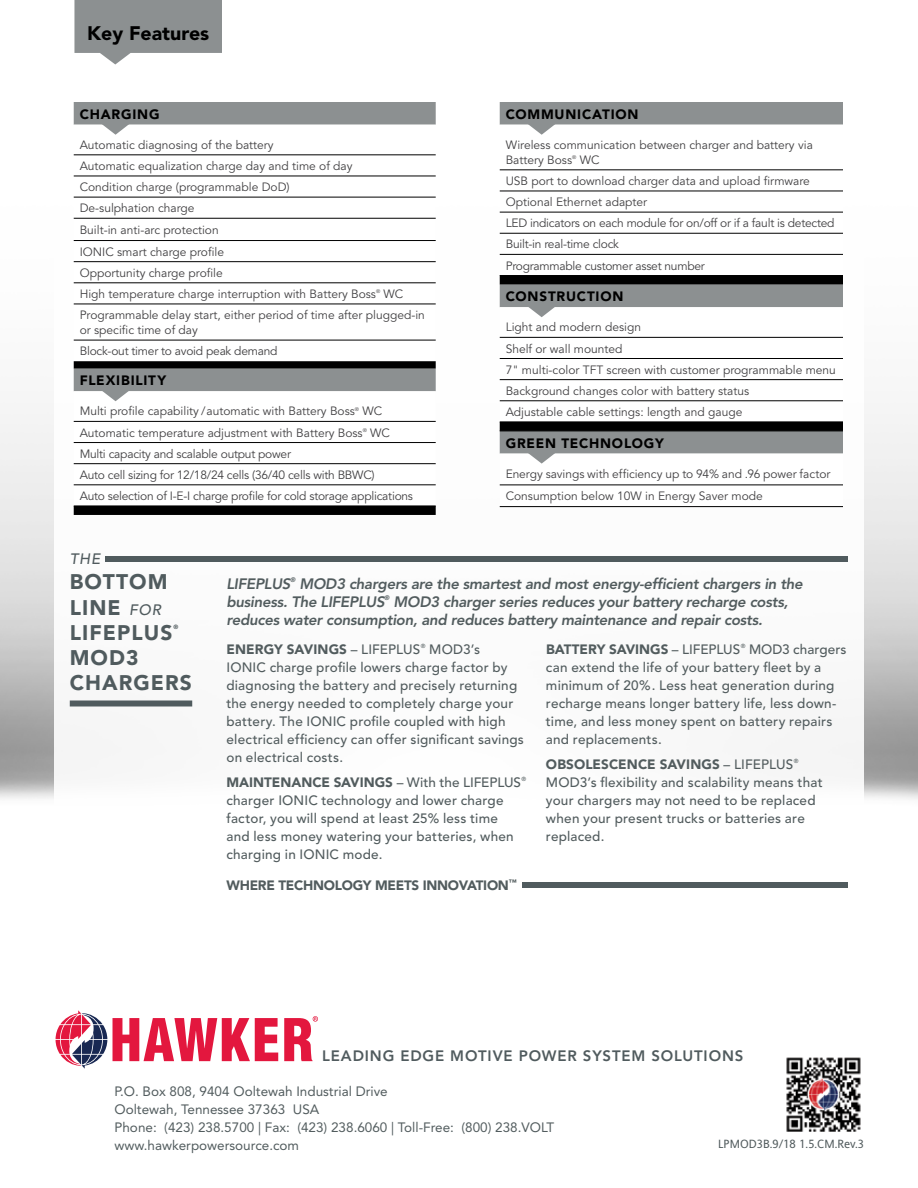
<style>
.page{position:relative;width:918px;height:1188px;background:#fff}
.page>*{position:absolute;margin:0;border:0;box-sizing:border-box;transform-origin:0 0}
.t1{font:900 21px/25.2px "Avenir";letter-spacing:.05em;color:#505b5e}
.t2{font:900 19.5px "Avenir";color:#000}
.t3{font:italic 800 15px/18px "Avenir";letter-spacing:-.02em;color:#525c5e}
.t4{font:800 15px "Avenir";letter-spacing:.055em;color:#505b5e}
.t5{font:italic 500 15px "Avenir";color:#505b5e}
.t6{font:500 13.5px/18px "Avenir";letter-spacing:.015em;color:#525c5e}
.t7{font:13.5px/18px "Avenir";color:#525c5e}
.t8{font:900 13.5px "Avenir";letter-spacing:-.005em;color:#525c5e}
.t9{font:900 13.5px "Avenir";letter-spacing:.06em;color:#000}
.t10{font:12px/21.3px "Avenir";color:#414042}
.t11{font:12px/21.1px "Avenir";letter-spacing:-.02em;color:#414042}
.t12{font:12px "Invensys Andale CE";color:#525c5e}
.t13{font:italic 800 6.6px "Avenir";color:#525c5e}
.t14{font:900 6.15px "Avenir";color:#505b5e}
.t15{font:500 5.85px "Avenir";color:#525c5e}
.t16{font:5.25px "Avenir";color:#414042}
.s1{font-weight:500;font-style:italic;font-size:15px}
.s2{font-weight:500}
</style>
<div class="page">
<svg style="left:56px;top:1010px;width:262px;height:59px"></svg>
<img style="left:786px;top:1057px;width:75px;height:75px">
<svg style="left:74px;top:0;width:148px;height:64px"></svg>
<div style="left:500px;top:102px;width:343px;height:23px;background:#8c9091"></div>
<svg style="left:500px;top:169px;width:343px;height:316px"></svg>
<svg style="left:500px;top:276px;width:343px;height:155px"></svg>
<hr style="left:500px;top:170px;width:343px;height:1px;background:#000">
<hr style="left:500px;top:191px;width:343px;height:1px;background:#000">
<hr style="left:500px;top:212px;width:343px;height:1px;background:#000">
<hr style="left:500px;top:233px;width:343px;height:1px;background:#000">
<hr style="left:500px;top:254px;width:343px;height:1px;background:#000">
<hr style="left:500px;top:275px;width:343px;height:1px;background:#000">
<hr style="left:500px;top:401px;width:343px;height:1px;background:#000">
<hr style="left:500px;top:422px;width:343px;height:1px;background:#000">
<hr style="left:500px;top:431px;width:343px;height:1px;background:#000">
<hr style="left:500px;top:485px;width:343px;height:1px;background:#000">
<hr style="left:500px;top:506px;width:343px;height:1px;background:#000">
<hr style="left:500px;top:462px;width:343px;height:1px;background:#fff">
<svg style="left:526px;top:123px;width:31px;height:12px"></svg>
<svg style="left:500px;top:306px;width:343px;height:95px"></svg>
<svg style="left:526px;top:452px;width:31px;height:12px"></svg>
<div style="left:74px;top:102px;width:362px;height:23px;background:#8c9091"></div>
<svg style="left:74px;top:154px;width:362px;height:186px"></svg>
<svg style="left:74px;top:361px;width:362px;height:154px"></svg>
<hr style="left:74px;top:155px;width:362px;height:1px;background:#000">
<hr style="left:74px;top:176px;width:362px;height:1px;background:#000">
<hr style="left:74px;top:197px;width:362px;height:1px;background:#000">
<hr style="left:74px;top:218px;width:362px;height:1px;background:#000">
<hr style="left:74px;top:240px;width:362px;height:1px;background:#000">
<hr style="left:74px;top:261px;width:362px;height:1px;background:#000">
<hr style="left:74px;top:283px;width:362px;height:1px;background:#000">
<hr style="left:74px;top:304px;width:362px;height:1px;background:#000">
<hr style="left:74px;top:340px;width:362px;height:1px;background:#000">
<hr style="left:74px;top:421px;width:362px;height:1px;background:#000">
<hr style="left:74px;top:442px;width:362px;height:1px;background:#000">
<hr style="left:74px;top:463px;width:362px;height:1px;background:#000">
<hr style="left:74px;top:485px;width:362px;height:1px;background:#000">
<hr style="left:74px;top:506px;width:362px;height:1px;background:#000">
<svg style="left:100px;top:123px;width:31px;height:12px"></svg>
<svg style="left:100px;top:390px;width:31px;height:11px"></svg>
<div style="left:523px;top:882px;width:325px;height:6px;background:#505b5e"></div>
<div style="left:106px;top:556px;width:742px;height:6px;background:#505b5e"></div>
<div style="left:70px;top:700px;width:122px;height:6px;background:#505b5e"></div>
<h2 class="t2" style="left:87px;top:21px;width:124px">Key Features</h2>
<p class="t9" style="left:80px;top:106px;width:81px">CHARGING</p>
<p class="t10" style="left:80px;top:134px;width:298px">Automatic diagnosing of the battery<br>Automatic equalization charge day and time of day Condition charge (programmable DoD)<br>De-sulphation charge<br>Built-in anti-arc protection<br>IONIC smart charge profile<br>Opportunity charge profile<br>High temperature charge interruption with Battery Boss</p>
<p class="t10" style="left:80px;top:284px;width:347px;text-indent:304px">WC<br>Programmable delay start, either period of time after plugged-in</p>
<p class="t11" style="left:80px;top:320px;width:199px">or specific time of day<br>Block-out timer to avoid peak demand</p>
<p class="t9" style="left:80px;top:372px;width:88px">FLEXIBILITY</p>
<p class="t10" style="left:80px;top:401px;width:277px">Multi profile capability / automatic with Battery Boss</p>
<p class="t16" style="left:355px;top:406px;width:6px">®</p>
<p class="t16" style="left:376px;top:289px;width:6px">®</p>
<p class="t10" style="left:80px;top:401px;width:304px;text-indent:283px">WC<br>Automatic temperature adjustment with Battery Boss</p>
<p class="t16" style="left:363px;top:427px;width:6px">®</p>
<p class="t10" style="left:370px;top:422px;width:21px">WC</p>
<p class="t11" style="left:80px;top:443px;width:335px">Multi capacity and scalable output power<br>Auto cell sizing for 12/18/24 cells (36/40 cells with BBWC)<br>Auto selection of I-E-I charge profile for cold storage applications</p>
<p class="t9" style="left:506px;top:106px;width:134px">COMMUNICATION</p>
<p class="t10" style="left:506px;top:138px;width:309px;line-height:15px">Wireless communication between charger and battery via<br>Battery Boss</p>
<p class="t11" style="left:506px;top:149px;width:330px;text-indent:74px">WC<br>USB port to download charger data and upload firmware Optional Ethernet adapter<br>LED indicators on each module for on/off or if a fault is detected Built-in real-time clock<br>Programmable customer asset number</p>
<p class="t9" style="left:506px;top:288px;width:119px">CONSTRUCTION</p>
<p class="t10" style="left:506px;top:317px;width:332px">Light and modern design<br>Shelf or wall mounted<br>7" multi-color TFT screen with customer programmable menu Background changes color with battery status<br>Adjustable cable settings: length and gauge</p>
<p class="t9" style="left:506px;top:435px;width:160px">GREEN TECHNOLOGY</p>
<p class="t10" style="left:506px;top:464px;width:326px;line-height:22px">Energy savings with efficiency up to 94% and .96 power factor<br>Consumption below 10W in Energy Saver mode</p>
<p class="t16" style="left:572px;top:155px;width:6px">®</p>
<p class="t5" style="left:70px;top:550px;width:32px">THE</p>
<h1 class="t1" style="left:70px;top:569px;width:104px">BOTTOM<br>LINE <span class="s1">FOR<br></span>LIFEPLUS</h1>
<p class="t14" style="left:173px;top:623px;width:6px">®</p>
<h1 class="t1" style="left:70px;top:645px;width:124px">MOD3<br>CHARGERS</h1>
<p class="t3" style="left:226px;top:575px;width:578px;text-indent:73px">MOD3 chargers are the smartest and most energy-efficient chargers in the business. The LIFEPLUS</p>
<p class="t3" style="left:226px;top:575px;width:66px">LIFEPLUS</p>
<p class="t13" style="left:290px;top:576px;width:7px">®</p>
<p class="t13" style="left:384px;top:594px;width:7px">®</p>
<p class="t3" style="left:226px;top:593px;width:563px;text-indent:167px">MOD3 charger series reduces your battery recharge costs, reduces water consumption, and reduces battery maintenance and repair costs.</p>
<p class="t8" style="left:226px;top:641px;width:195px">ENERGY SAVINGS <span class="s2">– LIFEPLUS</span></p>
<p class="t15" style="left:421px;top:642px;width:6px">®</p>
<p class="t6" style="left:226px;top:641px;width:299px;text-indent:203px">MOD3’s<br>IONIC charge profile lowers charge factor by diagnosing the battery and precisely returning the energy needed to completely charge your battery. The IONIC profile coupled with high electrical efficiency can offer significant savings on electrical costs.</p>
<p class="t8" style="left:226px;top:774px;width:296px">MAINTENANCE SAVINGS <span class="s2">– With the LIFEPLUS</span></p>
<p class="t15" style="left:522px;top:775px;width:6px">®</p>
<p class="t6" style="left:227px;top:792px;width:289px">charger IONIC technology and lower charge factor, you will spend at least 25% less time and less money watering your batteries, when charging in IONIC mode.</p>
<p class="t8" style="left:226px;top:877px;width:292px">WHERE TECHNOLOGY MEETS INNOVATION<sup>™</sup></p>
<p class="t8" style="left:546px;top:641px;width:196px">BATTERY SAVINGS <span class="s2">– LIFEPLUS</span></p>
<p class="t15" style="left:741px;top:642px;width:6px">®</p>
<p class="t6" style="left:546px;top:641px;width:302px;text-indent:203px">MOD3 chargers can extend the life of your battery fleet by a minimum of 20%. Less heat generation during recharge means longer battery life, less down&shy;time, and less money spent on battery repairs and replacements.</p>
<p class="t8" style="left:546px;top:756px;width:249px">OBSOLESCENCE SAVINGS <span class="s2">– LIFEPLUS</span></p>
<p class="t15" style="left:794px;top:757px;width:6px">®</p>
<p class="t6" style="left:546px;top:774px;width:278px">MOD3’s flexibility and scalability means that your chargers may not need to be replaced when your present trucks or batteries are replaced.</p>
<p class="t4" style="left:322px;top:1047px;width:423px">LEADING EDGE MOTIVE POWER SYSTEM SOLUTIONS</p>
<p class="t7" style="left:114px;top:1082px;width:441px">P.O. Box 808, 9404 Ooltewah Industrial Drive<br>Ooltewah, Tennessee 37363 USA<br>Phone: (423) 238.5700 | Fax: (423) 238.6060 | Toll-Free: (800) 238.VOLT www.hawkerpowersource.com</p>
<p class="t12" style="left:718px;top:1136px;width:147px">LPMOD3B.9/18 1.5.CM.Rev.3</p>
</div>
